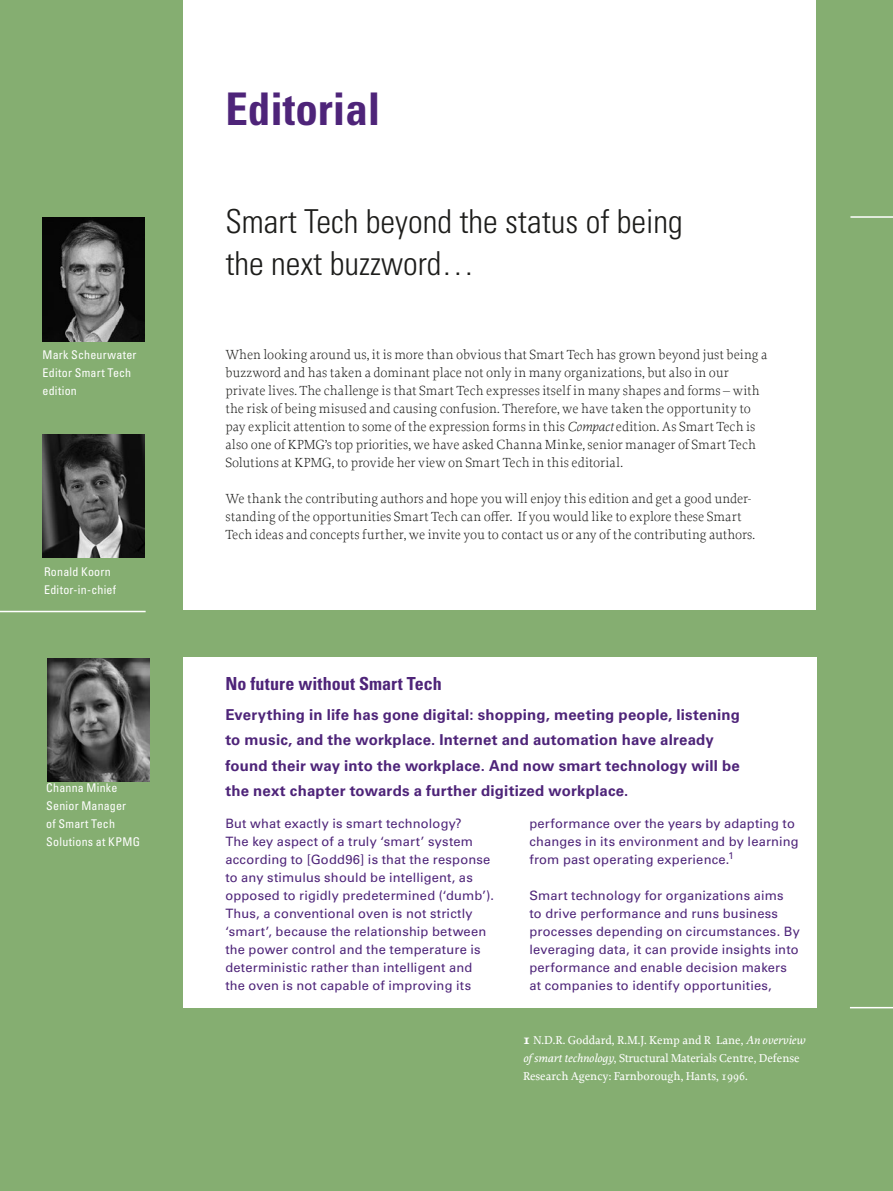
<style>
.page{position:relative;width:893px;height:1191px;background:#fff}
.page>*{position:absolute;margin:0;border:0;box-sizing:border-box;transform-origin:0 0}
.Hoofdstukkop{font:700 condensed 45px "Univers LT Std";color:#4e2479}
.HoofdstukOnderkop{font:300 condensed 33px/42px "Univers LT Std";color:#1d1d1b}
.Uitgelicht-Kader-Kop{font:700 condensed 18px "Univers LT Std";letter-spacing:.005em;color:#4e2479}
.Uitgelicht-Intro-Ali{font:700 15px/25.5px "Univers LT Std";letter-spacing:.01em;color:#4e2479}
.Alinea-EN{font:300 13.8px/18px "Proforma";color:#1d1d1b}
.Uitgelicht-Kader-Ali{font:12.9px/18px "Univers LT Std";letter-spacing:.015em;color:#4e2479}
.Uitgelicht-Literatuu{font:500 12px/18px "Proforma";color:#fff}
.Kop1{font:condensed 12px/18px "Univers LT Std";letter-spacing:.02em;color:#fff}
.s1{font-style:italic}
.s2{font-weight:700;font-size:14.25px}
</style>
<div class="page">
<div style="left:0;top:0;width:183px;height:748px;background:#85ae71"></div>
<div style="left:0;top:611px;width:893px;height:580px;background:#85ae71"></div>
<div style="left:816px;top:0;width:77px;height:1190px;background:#85ae71"></div>
<hr style="left:0;top:611px;width:146px;height:1px;background:#fff">
<hr style="left:850px;top:216px;width:43px;height:2px;background:#fff">
<hr style="left:850px;top:1007px;width:43px;height:1px;background:#fff">
<img style="left:43px;top:218px;width:102px;height:123px">
<img style="left:43px;top:434px;width:102px;height:123px">
<img style="left:47px;top:658px;width:102px;height:123px">
<div style="left:183px;top:657px;width:633px;height:350px;background:#fff"></div>
<p class="Kop1" style="left:43px;top:346px;width:96px">Mark Scheurwater<br>Editor Smart Tech edition</p>
<p class="Kop1" style="left:44px;top:562px;width:74px">Ronald Koorn<br>Editor-in-chief</p>
<p class="Kop1" style="left:46px;top:778px;width:96px">Channa Minke<br>Senior Manager<br>of Smart Tech<br>Solutions at KPMG</p>
<p class="Hoofdstukkop" style="left:225px;top:82px;width:157px">Editorial</p>
<p class="HoofdstukOnderkop" style="left:225px;top:201px;width:459px">Smart Tech beyond the status of being the next buzzword…</p>
<p class="Alinea-EN" style="left:225px;top:346px;width:543px">When looking around us, it is more than obvious that Smart Tech has grown beyond just being a buzzword and has taken a dominant place not only in many organizations, but also in our private lives. The challenge is that Smart Tech expresses itself in many shapes and forms – with the risk of being misused and causing confusion. Therefore, we have taken the opportunity to pay explicit attention to some of the expression forms in this <span class="s1">Compact</span> edition. As Smart Tech is also one of KPMG’s top priorities, we have asked Channa Minke, senior manager of Smart Tech Solutions at KPMG, to provide her view on Smart Tech in this editorial.</p>
<p class="Alinea-EN" style="left:225px;top:490px;width:531px">We thank the contributing authors and hope you will enjoy this edition and get a good under&shy;standing of the opportunities Smart Tech can offer. If you would like to explore these Smart<br>Tech ideas and concepts further, we invite you to contact us or any of the contributing authors.</p>
<p class="Uitgelicht-Kader-Kop" style="left:225px;top:672px;width:218px">No future without Smart Tech</p>
<p class="Uitgelicht-Intro-Ali" style="left:225px;top:701px;width:516px">Everything in life has gone digital: shopping, meeting people, listening to music, and the workplace. Internet and automation have already found their way into the workplace. And now smart technology will be the next chapter towards a further digitized workplace.</p>
<p class="Uitgelicht-Kader-Ali" style="left:225px;top:814px;width:270px">But what exactly is smart technology?<br>The key aspect of a truly ‘smart’ system according to [Godd96] is that the response to any stimulus should be intelligent, as opposed to rigidly predetermined (‘dumb’).<br>Thus, a conventional oven is not strictly ‘smart’, because the relationship between the power control and the temperature is deterministic rather than intelligent and the oven is not capable of improving its</p>
<p class="Uitgelicht-Kader-Ali" style="left:529px;top:814px;width:271px">performance over the years by adapting to changes in its environment and by learning from past operating experience.<sup>1</sup></p>
<p class="Uitgelicht-Kader-Ali" style="left:529px;top:886px;width:272px">Smart technology for organizations aims<br>to drive performance and runs business processes depending on circumstances. By leveraging data, it can provide insights into performance and enable decision makers at companies to identify opportunities,</p>
<p class="Uitgelicht-Literatuu" style="left:523px;top:1030px;width:284px"><span class="s2">1</span> N.D.R. Goddard, R.M.J. Kemp and R Lane, <span class="s1">An overview of smart technology</span>, Structural Materials Centre, Defense<br>Research Agency: Farnborough, Hants, 1996.</p>
</div>
